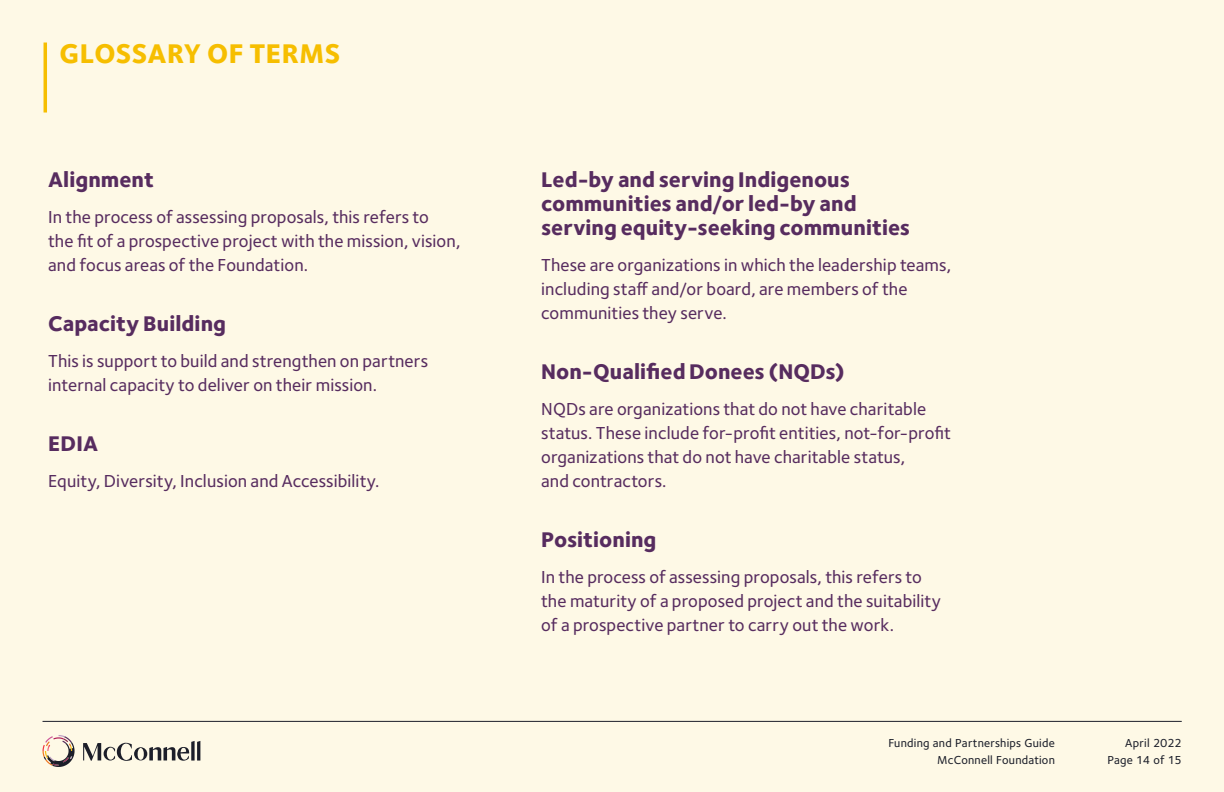
<style>
.page{position:relative;width:1224px;height:792px;background:#fef9e6}
.page>*{position:absolute;margin:0;border:0;box-sizing:border-box;transform-origin:0 0}
.t1{font:800 28px "Foundry Sterling";letter-spacing:.015em;color:#f6be00}
.t2{font:800 22px/24px "Foundry Sterling";color:#572c5f}
.t3{font:500 18px/24px "Foundry Sterling";letter-spacing:.005em;color:#572c5f}
.t4{font:500 12px/17px "Foundry Sterling";letter-spacing:.02em;color:#1c1f2a;text-align:right}
</style>
<div class="page">
<hr style="left:43px;top:721px;width:1139px;height:1px;background:#1c1f2a">
<svg style="left:83px;top:741px;width:117px;height:20px"></svg>
<svg style="left:43px;top:735px;width:32px;height:32px"></svg>
<hr style="left:44px;top:43px;width:3px;height:70px;background:#f6be00">
<h1 class="t1" style="left:60px;top:36px;width:283px">GLOSSARY OF TERMS</h1>
<p class="t2" style="left:48px;top:168px;width:108px">Alignment</p>
<p class="t3" style="left:48px;top:205px;width:414px">In the process of assessing proposals, this refers to<br>the fit of a prospective project with the mission, vision, and focus areas of the Foundation.</p>
<p class="t2" style="left:48px;top:312px;width:179px">Capacity Building</p>
<p class="t3" style="left:48px;top:349px;width:381px">This is support to build and strengthen on partners internal capacity to deliver on their mission.</p>
<p class="t2" style="left:48px;top:432px;width:52px">EDIA</p>
<p class="t3" style="left:48px;top:469px;width:333px">Equity, Diversity, Inclusion and Accessibility.</p>
<p class="t2" style="left:541px;top:168px;width:371px">Led-by and serving Indigenous communities and/or led-by and serving equity-seeking communities</p>
<p class="t3" style="left:541px;top:253px;width:412px">These are organizations in which the leadership teams, including staff and/or board, are members of the communities they serve.</p>
<p class="t2" style="left:541px;top:360px;width:305px">Non-Qualified Donees (NQDs)</p>
<p class="t3" style="left:541px;top:397px;width:411px">NQDs are organizations that do not have charitable status. These include for-profit entities, not-for-profit organizations that do not have charitable status,<br>and contractors.</p>
<p class="t2" style="left:541px;top:528px;width:117px">Positioning</p>
<p class="t3" style="left:541px;top:565px;width:401px">In the process of assessing proposals, this refers to the maturity of a proposed project and the suitability of a prospective partner to carry out the work.</p>
<p class="t4" style="left:888px;top:734px;width:168px">Funding and Partnerships Guide<br>McConnell Foundation</p>
<p class="t4" style="left:1107px;top:734px;width:76px">April 2022<br>Page 14 of 15</p>
</div>
